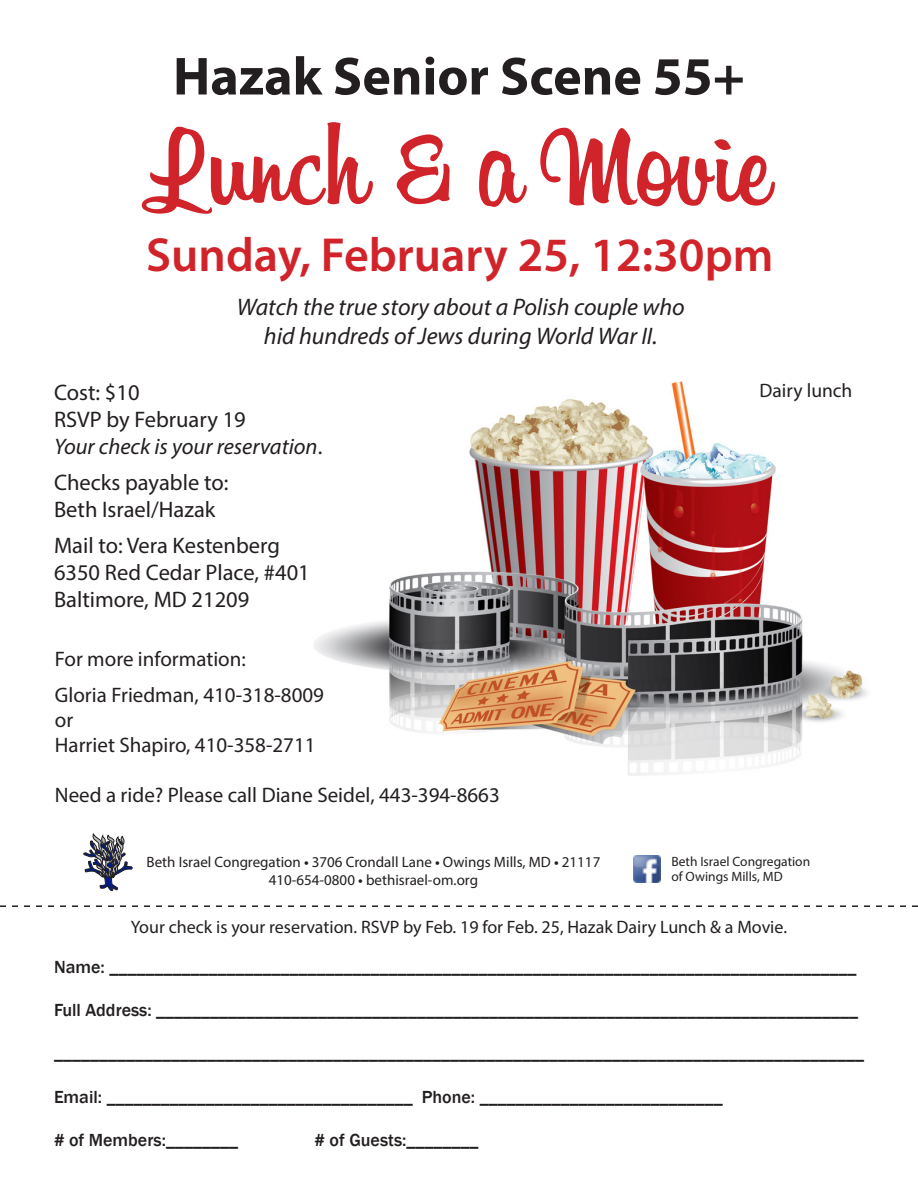
<style>
.page{position:relative;width:918px;height:1188px;background:#fff}
.page>*{position:absolute;margin:0;border:0;box-sizing:border-box;transform-origin:0 0}
.t1{font:120px "Billabong";color:#d1232a}
.t2{font:700 54px "Myriad Pro";color:#231f20}
.t3{font:600 48px "Myriad Pro";color:#d1232a}
.Calendar_Date{font:italic 24px/28.8px "Myriad Pro";color:#231f20;text-align:center}
.t4{font:22.5px/27px "Myriad Pro";color:#231f20}
.t5{font:italic 22.5px/27px "Myriad Pro";color:#231f20}
.t6{font:21px/25.2px "Myriad Pro";color:#231f20}
.t7{font:19.5px "Myriad Pro";color:#231f20}
.t8{font:500 18px "Franklin Gothic";color:#231f20}
.t9{font:18px "Myriad Pro";color:#231f20}
.t10{font:15px "Myriad Pro";color:#231f20}
.t11{font:13.5px/15px "Myriad Pro";color:#231f20}
.s1{font-style:normal}
.s2{font-weight:600}
</style>
<div class="page">
<svg style="left:0;top:905px;width:918px;height:2px"></svg>
<svg style="left:83px;top:834px;width:49px;height:56px"></svg>
<img style="left:634px;top:856px;width:27px;height:26px">
<img style="left:314px;top:381px;width:553px;height:395px">
<p class="t2" style="left:173px;top:41px;width:573px">Hazak Senior Scene 55+</p>
<p class="t1" style="left:146px;top:91px;width:626px">Lunch &amp; a Movie</p>
<p class="t3" style="left:146px;top:224px;width:629px">Sunday, February 25, 12:30pm</p>
<p class="Calendar_Date" style="left:237px;top:292px;width:450px">Watch the true story about a Polish couple who hid hundreds of Jews during World War II.</p>
<p class="t5" style="left:54px;top:378px;width:270px"><span class="s1">Cost: $10<br>RSVP by February 19<br></span>Your check is your reservation<span class="s1">.</span></p>
<p class="t4" style="left:54px;top:468px;width:176px">Checks payable to:</p>
<p class="t4" style="left:54px;top:495px;width:163px">Beth Israel/Hazak</p>
<p class="t4" style="left:54px;top:531px;width:227px">Mail to: Vera Kestenberg</p>
<p class="t4" style="left:54px;top:558px;width:257px">6350 Red Cedar Place, #401<br>Baltimore, MD 21209</p>
<p class="t7" style="left:760px;top:379px;width:94px">Dairy lunch</p>
<p class="t6" style="left:55px;top:646px;width:192px">For more information:</p>
<p class="t6" style="left:55px;top:682px;width:271px">Gloria Friedman, 410-318-8009 or<br>Harriet Shapiro, 410-358-2711</p>
<p class="t6" style="left:55px;top:782px;width:446px">Need a ride? Please call Diane Seidel, 443-394-8663</p>
<p class="t11" style="left:671px;top:853px;width:140px">Beth Israel Congregation of Owings Mills, MD</p>
<p class="t9" style="left:131px;top:916px;width:658px">Your check is your reservation. RSVP by Feb. 19 for Feb. 25, Hazak Dairy Lunch &amp; a Movie.</p>
<p class="t10" style="left:147px;top:853px;width:455px">Beth Israel Congregation <span class="s2">•</span> 3706 Crondall Lane <span class="s2">•</span> Owings Mills, MD <span class="s2">•</span> 21117</p>
<p class="t10" style="left:269px;top:871px;width:211px">410-654-0800 <span class="s2">•</span> bethisrael-om.org</p>
<p class="t8" style="left:54px;top:956px;width:804px">Name: ___________________________________________________________________________________</p>
<p class="t8" style="left:54px;top:999px;width:806px">Full Address: ______________________________________________________________________________</p>
<p class="t8" style="left:54px;top:1042px;width:811px">__________________________________________________________________________________________</p>
<p class="t8" style="left:54px;top:1085px;width:670px">Email: __________________________________ Phone: ___________________________</p>
<p class="t8" style="left:54px;top:1129px;width:186px"># of Members:________</p>
<p class="t8" style="left:315px;top:1129px;width:165px"># of Guests:________</p>
</div>
